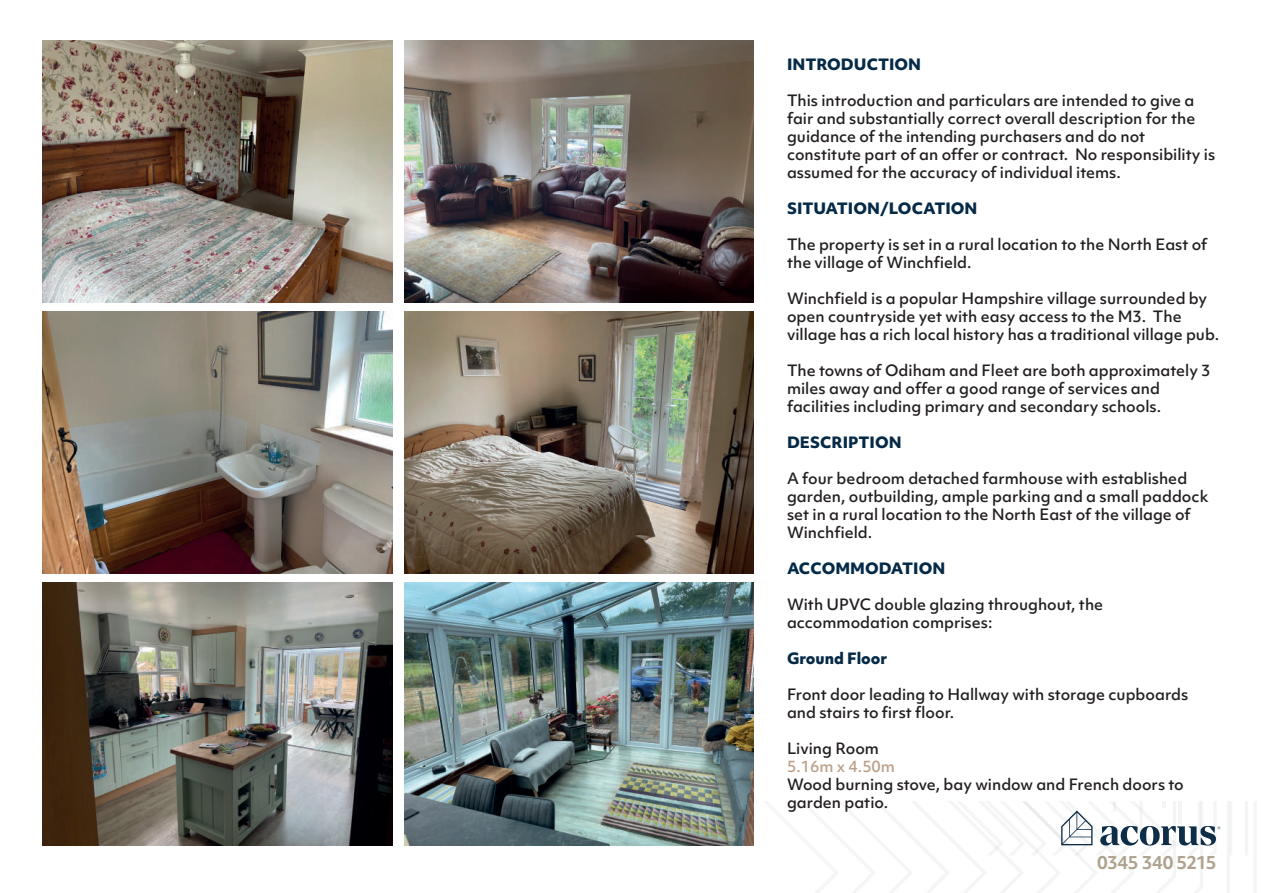
<style>
.page{position:relative;width:1263px;height:893px;background:#fff}
.page>*{position:absolute;margin:0;border:0;box-sizing:border-box;transform-origin:0 0}
.t1{font:700 17.25px "Objektiv Mk 1";letter-spacing:-.025em;color:#aea28d}
.t2{font:500 15px/18px "Objektiv Mk 1";color:#231f20}
.t3{font:800 15px "Objektiv Mk 1";color:#052a47}
.t4{font:500 15px "Objektiv Mk 1";color:#bba189}
</style>
<div class="page">
<hr style="left:1245px;top:801px;width:3px;height:54px;background:#f4f5f5">
<hr style="left:1230px;top:801px;width:2px;height:54px;background:#f4f5f5">
<hr style="left:1253px;top:801px;width:4px;height:92px;background:#f4f5f5">
<svg style="left:1227px;top:801px;width:3px;height:92px"></svg>
<hr style="left:1229px;top:801px;width:1px;height:54px;background:#ebebeb">
<svg style="left:764px;top:801px;width:456px;height:92px"></svg>
<img style="left:43px;top:583px;width:350px;height:262px">
<img style="left:404px;top:583px;width:350px;height:262px">
<img style="left:404px;top:40px;width:350px;height:263px">
<img style="left:404px;top:312px;width:350px;height:262px">
<img style="left:43px;top:40px;width:350px;height:263px">
<img style="left:43px;top:312px;width:350px;height:262px">
<p class="t3" style="left:787px;top:53px;width:136px">INTRODUCTION</p>
<p class="t2" style="left:787px;top:91px;width:430px">This introduction and particulars are intended to give a fair and substantially correct overall description for the guidance of the intending purchasers and do not constitute part of an offer or contract. No responsibility is assumed for the accuracy of individual items.</p>
<p class="t3" style="left:787px;top:197px;width:192px">SITUATION/LOCATION</p>
<p class="t2" style="left:787px;top:235px;width:422px">The property is set in a rural location to the North East of the village of Winchfield.</p>
<p class="t2" style="left:787px;top:289px;width:433px">Winchfield is a popular Hampshire village surrounded by open countryside yet with easy access to the M3. The village has a rich local history has a traditional village pub.</p>
<p class="t2" style="left:787px;top:361px;width:425px">The towns of Odiham and Fleet are both approximately 3 miles away and offer a good range of services and facilities including primary and secondary schools.</p>
<p class="t3" style="left:787px;top:431px;width:116px">DESCRIPTION</p>
<p class="t2" style="left:787px;top:469px;width:423px">A four bedroom detached farmhouse with established garden, outbuilding, ample parking and a small paddock set in a rural location to the North East of the village of Winchfield.</p>
<p class="t3" style="left:787px;top:557px;width:160px">ACCOMMODATION</p>
<p class="t2" style="left:787px;top:595px;width:318px">With UPVC double glazing throughout, the accommodation comprises:</p>
<p class="t3" style="left:787px;top:647px;width:102px">Ground Floor</p>
<p class="t2" style="left:787px;top:685px;width:403px">Front door leading to Hallway with storage cupboards and stairs to first floor.</p>
<p class="t2" style="left:787px;top:739px;width:93px">Living Room</p>
<p class="t4" style="left:787px;top:756px;width:109px">5.16m x 4.50m</p>
<p class="t2" style="left:787px;top:775px;width:398px">Wood burning stove, bay window and French doors to garden patio.</p>
<p class="t1" style="left:1097px;top:850px;width:121px">0345 340 5215</p>
</div>
